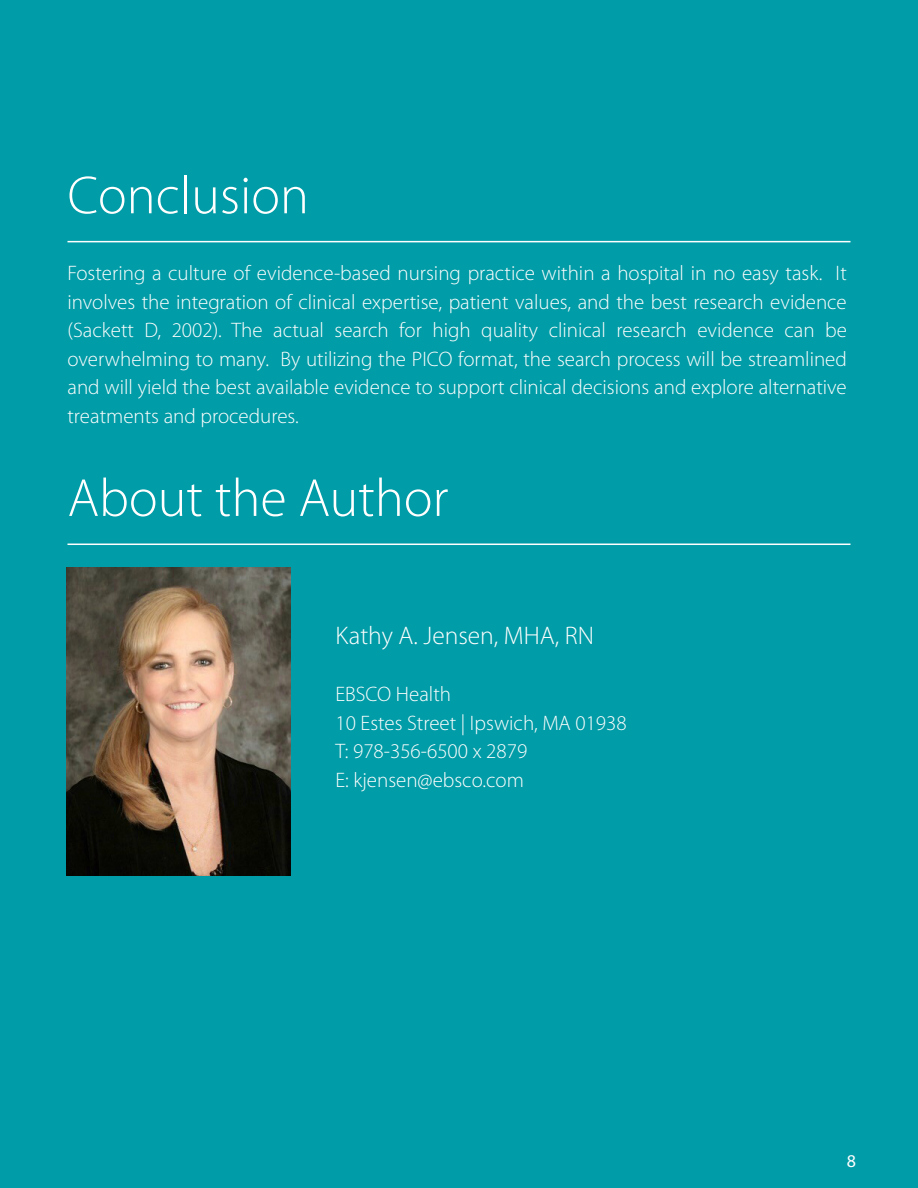
<style>
.page{position:relative;width:918px;height:1188px;background:#009ca7}
.page>*{position:absolute;margin:0;border:0;box-sizing:border-box;transform-origin:0 0}
.t1{font:300 54px "Myriad Pro";color:#fff}
.t2{font:300 25.5px "Myriad Pro";color:#fff}
.t3{font:300 21px/28.5px "Myriad Pro";color:#fff;text-align:justify}
.t4{font:18px "Myriad Pro";color:#fff}
</style>
<div class="page">
<hr style="left:68px;top:241px;width:782px;height:1px;background:#fff">
<hr style="left:68px;top:544px;width:782px;height:1px;background:#fff">
<img style="left:67px;top:567px;width:224px;height:308px">
<p class="t1" style="left:68px;top:166px;width:243px">Conclusion</p>
<p class="t3" style="left:68px;top:259px;width:781px">Fostering a culture of evidence-based nursing practice within a hospital in no easy task. It involves the integration of clinical expertise, patient values, and the best research evidence (Sackett D, 2002). The actual search for high quality clinical research evidence can be overwhelming to many. By utilizing the PICO format, the search process will be streamlined and will yield the best available evidence to support clinical decisions and explore alternative treatments and procedures.</p>
<p class="t1" style="left:68px;top:468px;width:382px">About the Author</p>
<p class="t2" style="left:336px;top:622px;width:260px">Kathy A. Jensen, MHA, RN</p>
<p class="t3" style="left:336px;top:680px;width:117px">EBSCO Health</p>
<p class="t3" style="left:336px;top:709px;width:293px">10 Estes Street | Ipswich, MA 01938</p>
<p class="t3" style="left:336px;top:737px;width:193px">T: 978-356-6500 x 2879</p>
<p class="t3" style="left:336px;top:766px;width:190px">E: kjensen@ebsco.com</p>
<p class="t4" style="left:847px;top:1150px;width:11px">8</p>
</div>
